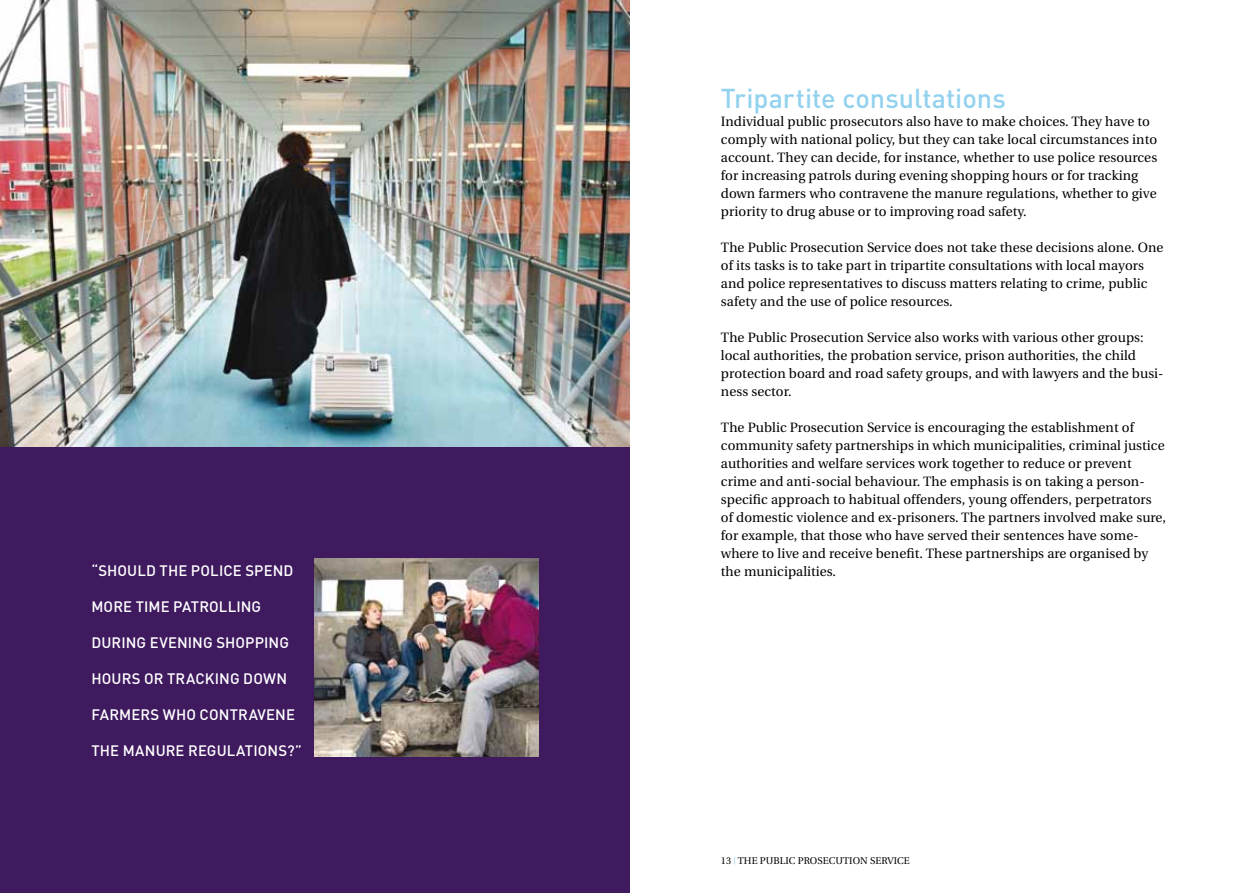
<style>
.page{position:relative;width:1259px;height:893px;background:#fff}
.page>*{position:absolute;margin:0;border:0;box-sizing:border-box;transform-origin:0 0}
.t1{font:500 27px "DIN";letter-spacing:-.005em;color:#93d2ef}
.t2{font:500 15px "DIN";letter-spacing:.01em;color:#fff}
.t3{font:13.5px/18px "Utopia";letter-spacing:.005em;color:#000}
.t4{font:9.75px "Utopia";letter-spacing:.005em;color:#000}
.s1{color:#93d2ef}
</style>
<div class="page">
<div style="left:0;top:432px;width:629px;height:461px;background:#3f1a5f"></div>
<img style="left:315px;top:558px;width:223px;height:198px">
<img style="left:0;top:0;width:629px;height:446px">
<p class="t2" style="left:91px;top:561px;width:203px">“SHOULD THE POLICE SPEND</p>
<p class="t2" style="left:91px;top:597px;width:171px">MORE TIME PATROLLING</p>
<p class="t2" style="left:91px;top:633px;width:199px">DURING EVENING SHOPPING</p>
<p class="t2" style="left:91px;top:669px;width:197px">HOURS OR TRACKING DOWN</p>
<p class="t2" style="left:91px;top:705px;width:205px">FARMERS WHO CONTRAVENE</p>
<p class="t2" style="left:91px;top:741px;width:212px">THE MANURE REGULATIONS?”</p>
<h1 class="t1" style="left:721px;top:80px;width:286px">TRIPARTITE CONSULTATIONS</h1>
<p class="t3" style="left:721px;top:113px;width:438px">Individual public prosecutors also have to make choices. They have to comply with national policy, but they can take local circumstances into account. They can decide, for instance, whether to use police resources for increasing patrols during evening shopping hours or for tracking down farmers who contravene the manure regulations, whether to give priority to drug abuse or to improving road safety.</p>
<p class="t3" style="left:721px;top:239px;width:444px">The Public Prosecution Service does not take these decisions alone. One of its tasks is to take part in tripartite consultations with local mayors and police representatives to discuss matters relating to crime, public safety and the use of police resources.</p>
<p class="t3" style="left:721px;top:329px;width:444px">The Public Prosecution Service also works with various other groups: local authorities, the probation service, prison authorities, the child protection board and road safety groups, and with lawyers and the busi&shy;ness sector.</p>
<p class="t3" style="left:721px;top:419px;width:446px">The Public Prosecution Service is encouraging the establishment of community safety partnerships in which municipalities, criminal justice authorities and welfare services work together to reduce or prevent crime and anti-social behaviour. The emphasis is on taking a person&shy;specific approach to habitual offenders, young offenders, perpetrators of domestic violence and ex-prisoners. The partners involved make sure, for example, that those who have served their sentences have some&shy;where to live and receive benefit. These partnerships are organised by the municipalities.</p>
<p class="t4" style="left:721px;top:855px;width:190px">13 <span class="s1">|</span> The Public Prosecution Service</p>
</div>
